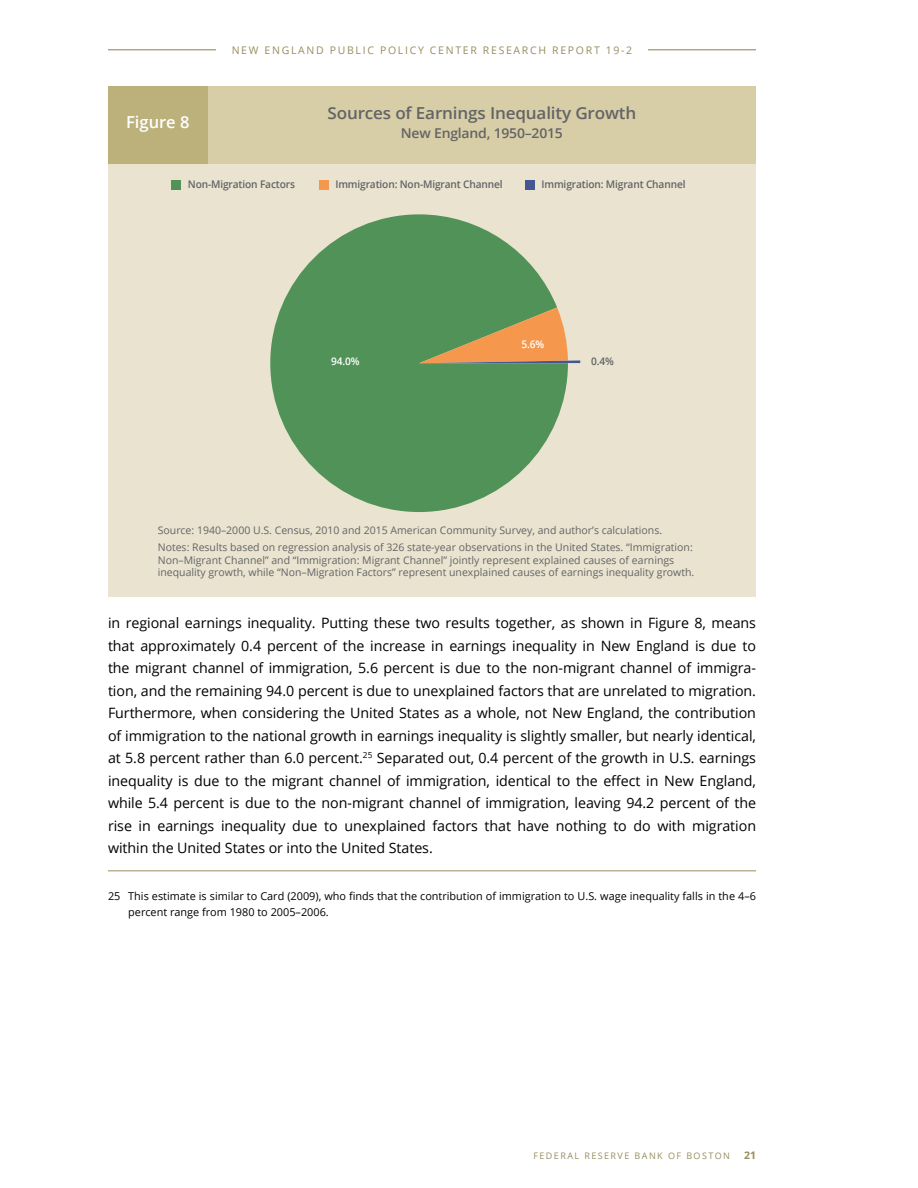
<style>
.page{position:relative;width:918px;height:1188px;background:#fff}
.page>*{position:absolute;margin:0;border:0;box-sizing:border-box;transform-origin:0 0}
.t1{font:600 16.5px "Open Sans";letter-spacing:-.01em;color:#636466;scale:1.04 1}
.t2{font:600 16.5px "Open Sans";color:#fff}
.t3{font:14.25px/22.5px "Open Sans";letter-spacing:-.005em;color:#000;text-align:justify}
.t4{font:600 13.5px "Open Sans";letter-spacing:-.015em;color:#636466;scale:1.04 1}
.t5{font:10.8px/15.8px "Open Sans";color:#000}
.t6{font:10.5px/17.1px "Open Sans";color:#636466}
.t7{font:600 10.5px "Open Sans";letter-spacing:-.015em;color:#636466}
.t8{font:10.5px "Open Sans";letter-spacing:.16em;color:#988d5f}
.t9{font:600 10.5px "Open Sans";color:#fff}
.t10{font:9px "Open Sans";letter-spacing:.16em;color:#988d5f}
.s1{font-weight:700;font-size:10.5px}
</style>
<div class="page">
<hr style="left:108px;top:49px;width:648px;height:1px;background:#988d5f">
<div style="left:216px;top:38px;width:432px;height:23px;background:#fff"></div>
<hr style="left:108px;top:870px;width:648px;height:1px;background:#988d5f">
<div style="left:108px;top:86px;width:648px;height:511px;background:#e9e3cf"></div>
<div style="left:108px;top:86px;width:648px;height:78px;background:#d7cda6"></div>
<svg style="left:270px;top:214px;width:298px;height:298px;fill:#509257"></svg>
<svg style="left:419px;top:307px;width:161px;height:56px;background:#a89b5f"></svg>
<div style="left:172px;top:180px;width:9px;height:9px;background:#509257"></div>
<div style="left:319px;top:180px;width:9px;height:9px;background:#f5984d"></div>
<div style="left:525px;top:180px;width:9px;height:9px;background:#455792"></div>
<div style="left:108px;top:86px;width:100px;height:78px;background:#bcb07b"></div>
<p class="t2" style="left:126px;top:111px;width:65px">Figure 8</p>
<p class="t8" style="left:232px;top:43px;width:402px">NEW ENGLAND PUBLIC POLICY CENTER RESEARCH REPORT 19-2</p>
<p class="t1" style="left:328px;top:102px;width:298px">Sources of Earnings Inequality Growth</p>
<p class="t4" style="left:401px;top:124px;width:157px">New England, 1950–2015</p>
<p class="t7" style="left:188px;top:177px;width:109px">Non-Migration Factors</p>
<p class="t7" style="left:335px;top:177px;width:169px">Immigration: Non-Migrant Channel</p>
<p class="t7" style="left:542px;top:177px;width:146px">Immigration: Migrant Channel</p>
<p class="t9" style="left:331px;top:354px;width:30px">94.0%</p>
<p class="t9" style="left:521px;top:337px;width:24px">5.6%</p>
<p class="t7" style="left:591px;top:354px;width:24px">0.4%</p>
<p class="t6" style="left:158px;top:521px;width:536px">Source: 1940–2000 U.S. Census, 2010 and 2015 American Community Survey, and author’s calculations.<br>Notes: Results based on regression analysis of 326 state-year observations in the United States. “Immigration:</p>
<p class="t6" style="left:158px;top:553px;width:538px;line-height:12.6px">Non–Migrant Channel” and “Immigration: Migrant Channel” jointly represent explained causes of earnings inequality growth, while “Non–Migration Factors” represent unexplained causes of earnings inequality growth.</p>
<p class="t3" style="left:108px;top:611px;width:650px">in regional earnings inequality. Putting these two results together, as shown in Figure 8, means that approximately 0.4 percent of the increase in earnings inequality in New England is due to the migrant channel of immigration, 5.6 percent is due to the non-migrant channel of immigra&shy;tion, and the remaining 94.0 percent is due to unexplained factors that are unrelated to migration.<br>Furthermore, when considering the United States as a whole, not New England, the contribution of immigration to the national growth in earnings inequality is slightly smaller, but nearly identical, at 5.8 percent rather than 6.0 percent.<sup>25</sup> Separated out, 0.4 percent of the growth in U.S. earnings inequality is due to the migrant channel of immigration, identical to the effect in New England, while 5.4 percent is due to the non-migrant channel of immigration, leaving 94.2 percent of the rise in earnings inequality due to unexplained factors that have nothing to do with migration within the United States or into the United States.</p>
<p class="t5" style="left:128px;top:888px;width:629px;text-indent:-20px">25 This estimate is similar to Card (2009), who finds that the contribution of immigration to U.S. wage inequality falls in the 4–6 percent range from 1980 to 2005–2006.</p>
<p class="t10" style="left:533px;top:1150px;width:224px">FEDERAL RESERVE BANK OF BOSTON <span class="s1">21</span></p>
</div>
